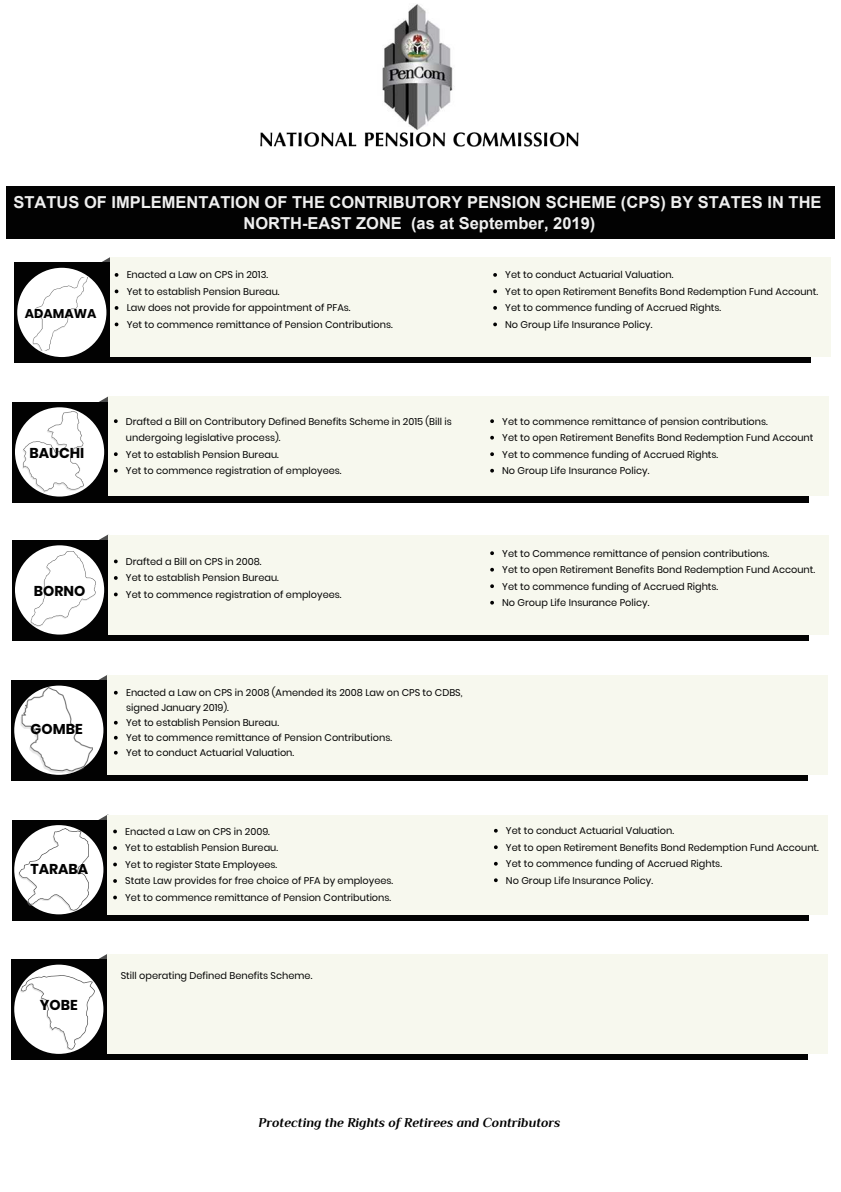
<style>
.page{position:relative;width:841px;height:1192px;background:#fff}
.page>*{position:absolute;margin:0;border:0;box-sizing:border-box;transform-origin:0 0}
.t1{font:700 16.5px/21px "Arial";color:#efefef;text-align:center}
.t2{font:700 14.2px "Poppins";color:#020202}
.t3{font:italic 700 13.5px "Philosopher";color:#020202}
.t4{font:700 12.7px "Poppins";color:#020202}
.t5{font:9.7px/16.5px "Poppins";color:#020202}
</style>
<div class="page">
<div style="left:14px;top:262px;width:796px;height:101px;background:#020202"></div>
<div style="left:6px;top:186px;width:828px;height:52px;background:#020202"></div>
<img style="left:382px;top:4px;width:71px;height:115px">
<img style="left:260px;top:119px;width:319px;height:28px">
<div style="left:17px;top:268px;width:89px;height:89px;background:#fff;border-radius:50%"></div>
<div style="left:110px;top:257px;width:721px;height:100px;background:#f7f8ee"></div>
<svg style="left:81px;top:257px;width:37px;height:36px"></svg>
<svg style="left:115px;top:306px;width:3px;height:4px"></svg>
<svg style="left:115px;top:322px;width:3px;height:4px"></svg>
<svg style="left:493px;top:273px;width:4px;height:4px"></svg>
<svg style="left:493px;top:289px;width:4px;height:4px"></svg>
<svg style="left:493px;top:306px;width:4px;height:4px"></svg>
<svg style="left:493px;top:322px;width:4px;height:4px"></svg>
<svg style="left:99px;top:396px;width:9px;height:6px"></svg>
<div style="left:12px;top:402px;width:796px;height:100px;background:#020202"></div>
<div style="left:15px;top:407px;width:89px;height:89px;background:#fff;border-radius:50%"></div>
<div style="left:108px;top:397px;width:720px;height:98px;background:#f7f8ee"></div>
<svg style="left:99px;top:534px;width:9px;height:6px"></svg>
<div style="left:12px;top:540px;width:796px;height:100px;background:#020202"></div>
<div style="left:15px;top:545px;width:89px;height:89px;background:#fff;border-radius:50%"></div>
<div style="left:108px;top:534px;width:720px;height:100px;background:#f7f8ee"></div>
<svg style="left:98px;top:675px;width:9px;height:5px"></svg>
<div style="left:11px;top:680px;width:797px;height:100px;background:#020202"></div>
<div style="left:14px;top:685px;width:89px;height:89px;background:#fff;border-radius:50%"></div>
<div style="left:107px;top:675px;width:721px;height:99px;background:#f7f8ee"></div>
<div style="left:12px;top:820px;width:797px;height:100px;background:#020202"></div>
<div style="left:107px;top:815px;width:721px;height:99px;background:#f7f8ee"></div>
<svg style="left:98px;top:954px;width:9px;height:5px"></svg>
<div style="left:11px;top:959px;width:797px;height:100px;background:#020202"></div>
<div style="left:14px;top:964px;width:89px;height:89px;background:#fff;border-radius:50%"></div>
<div style="left:107px;top:953px;width:721px;height:100px;background:#f7f8ee"></div>
<svg style="left:114px;top:690px;width:4px;height:4px"></svg>
<svg style="left:114px;top:720px;width:4px;height:4px"></svg>
<svg style="left:114px;top:735px;width:4px;height:4px"></svg>
<svg style="left:114px;top:750px;width:4px;height:4px"></svg>
<svg style="left:88px;top:814px;width:29px;height:35px"></svg>
<svg style="left:113px;top:862px;width:4px;height:4px"></svg>
<svg style="left:113px;top:879px;width:4px;height:3px"></svg>
<svg style="left:113px;top:895px;width:4px;height:4px"></svg>
<img style="left:33px;top:277px;width:55px;height:74px">
<img style="left:22px;top:412px;width:61px;height:80px">
<img style="left:31px;top:551px;width:65px;height:75px">
<img style="left:21px;top:687px;width:72px;height:85px">
<div style="left:14px;top:825px;width:89px;height:89px;background:#fff;border-radius:50%"></div>
<img style="left:19px;top:828px;width:69px;height:82px">
<img style="left:21px;top:975px;width:73px;height:74px">
<svg style="left:494px;top:828px;width:4px;height:4px"></svg>
<svg style="left:494px;top:861px;width:4px;height:4px"></svg>
<svg style="left:114px;top:419px;width:4px;height:4px"></svg>
<svg style="left:114px;top:452px;width:4px;height:4px"></svg>
<svg style="left:114px;top:468px;width:4px;height:4px"></svg>
<svg style="left:490px;top:419px;width:4px;height:4px"></svg>
<svg style="left:490px;top:435px;width:4px;height:4px"></svg>
<svg style="left:490px;top:452px;width:4px;height:4px"></svg>
<svg style="left:490px;top:468px;width:4px;height:4px"></svg>
<svg style="left:114px;top:559px;width:4px;height:4px"></svg>
<svg style="left:114px;top:576px;width:4px;height:3px"></svg>
<svg style="left:114px;top:592px;width:4px;height:4px"></svg>
<svg style="left:490px;top:551px;width:4px;height:4px"></svg>
<svg style="left:490px;top:567px;width:4px;height:4px"></svg>
<svg style="left:490px;top:584px;width:4px;height:4px"></svg>
<svg style="left:490px;top:600px;width:4px;height:4px"></svg>
<h1 class="t1" style="left:13px;top:192px;width:810px">STATUS OF IMPLEMENTATION OF THE CONTRIBUTORY PENSION SCHEME (CPS) BY STATES IN THE<br>NORTH-EAST ZONE (as at September, 2019)</h1>
<h3 class="t4" style="left:25px;top:306px;width:73px">ADAMAWA</h3>
<p class="t5" style="left:127px;top:266px;width:268px">Enacted a Law on CPS in 2013.<br>Yet to establish Pension Bureau.<br>Law does not provide for appointment of PFAs.<br>Yet to commence remittance of Pension Contributions.</p>
<p class="t5" style="left:505px;top:266px;width:314px">Yet to conduct Actuarial Valuation.<br>Yet to open Retirement Benefits Bond Redemption Fund Account.<br>Yet to commence funding of Accrued Rights.<br>No Group Life Insurance Policy.</p>
<h2 class="t2" style="left:30px;top:445px;width:56px">BAUCHI</h2>
<h2 class="t2" style="left:34px;top:583px;width:53px">BORNO</h2>
<h2 class="t2" style="left:31px;top:720px;width:54px">GOMBE</h2>
<h2 class="t2" style="left:30px;top:860px;width:59px">TARABA</h2>
<h2 class="t2" style="left:40px;top:996px;width:39px">YOBE</h2>
<p class="t5" style="left:126px;top:413px;width:327px">Drafted a Bill on Contributory Defined Benefits Scheme in 2015 (Bill is undergoing legislative process).<br>Yet to establish Pension Bureau.<br>Yet to commence registration of employees.</p>
<p class="t5" style="left:502px;top:413px;width:313px">Yet to commence remittance of pension contributions.<br>Yet to open Retirement Benefits Bond Redemption Fund Account Yet to commence funding of Accrued Rights.<br>No Group Life Insurance Policy.</p>
<p class="t5" style="left:126px;top:553px;width:217px">Drafted a Bill on CPS in 2008.<br>Yet to establish Pension Bureau.<br>Yet to commence registration of employees.</p>
<p class="t5" style="left:502px;top:545px;width:314px">Yet to Commence remittance of pension contributions.<br>Yet to open Retirement Benefits Bond Redemption Fund Account.<br>Yet to commence funding of Accrued Rights.<br>No Group Life Insurance Policy.</p>
<p class="t5" style="left:126px;top:685px;width:338px;line-height:15px">Enacted a Law on CPS in 2008 (Amended its 2008 Law on CPS to CDBS, signed January 2019).<br>Yet to establish Pension Bureau.<br>Yet to commence remittance of Pension Contributions.<br>Yet to conduct Actuarial Valuation.</p>
<p class="t5" style="left:125px;top:823px;width:270px">Enacted a Law on CPS in 2009.<br>Yet to establish Pension Bureau.<br>Yet to register State Employees.<br>State Law provides for free choice of PFA by employees.<br>Yet to commence remittance of Pension Contributions.</p>
<p class="t5" style="left:121px;top:967px;width:193px">Still operating Defined Benefits Scheme.</p>
<p class="t5" style="left:506px;top:822px;width:314px">Yet to conduct Actuarial Valuation.<br>Yet to open Retirement Benefits Bond Redemption Fund Account.<br>Yet to commence funding of Accrued Rights.<br>No Group Life Insurance Policy.</p>
<h3 class="t3" style="left:259px;top:1113px;width:303px">Protecting the Rights of Retirees and Contributors</h3>
</div>
